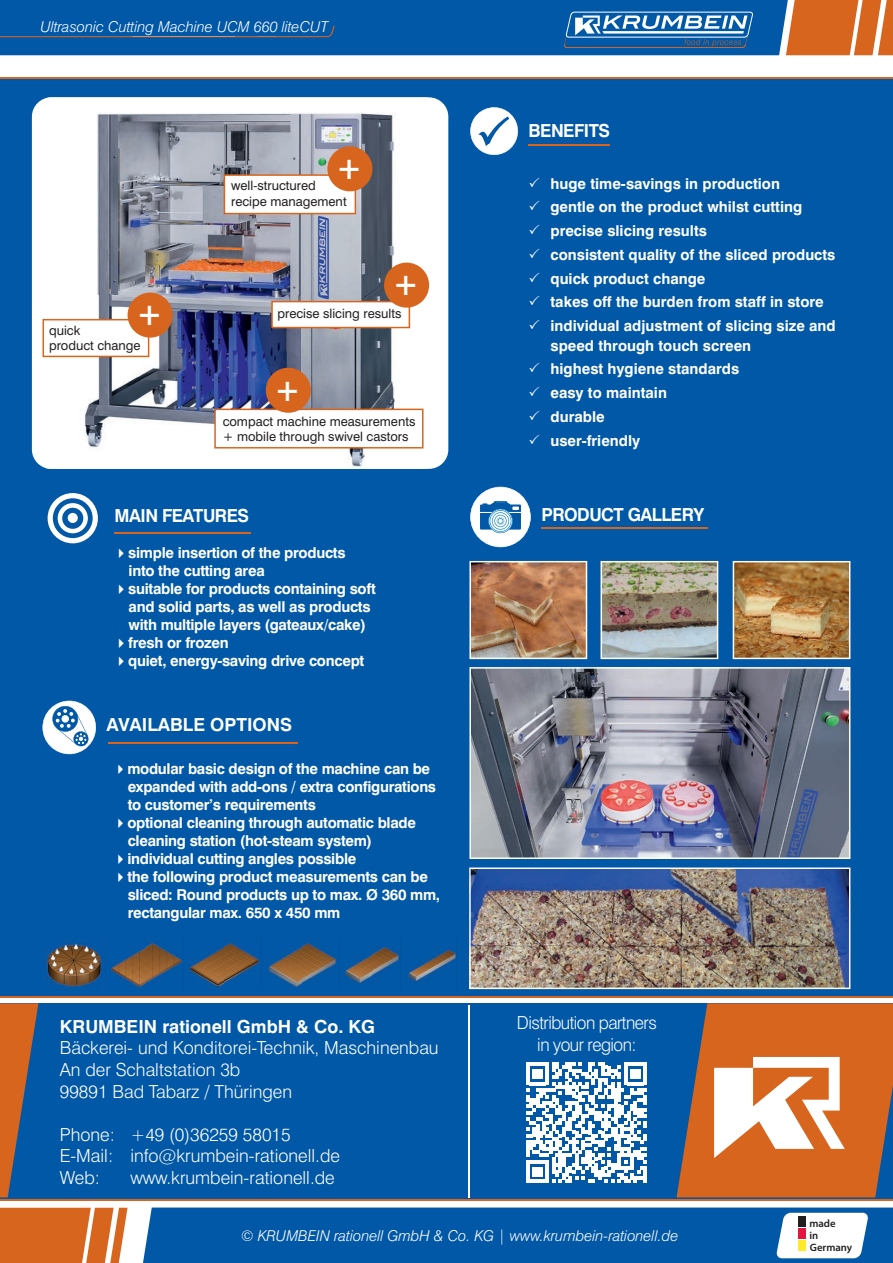
<style>
.page{position:relative;width:893px;height:1263px;background:#fff}
.page>*{position:absolute;margin:0;border:0;box-sizing:border-box;transform-origin:0 0}
.t1{font:italic 700 32.1px "Swiss 721 BT";color:#fff}
.t2{font:300 18px/21.6px "Swiss 721 BT";color:#fff}
.t3{font:700 18px "Swiss 721 BT";color:#fff}
.t4{font:700 18px "Swiss 721 BT";letter-spacing:-.03em;color:#fff;scale:.96 1}
.t5{font:300 18px/21.6px "Swiss 721 BT";letter-spacing:-.03em;color:#fff;text-align:center;scale:.96 1}
.t6{font:700 15px/18px "Swiss 721 BT";letter-spacing:-.02em;color:#fff}
.t7{font:700 15px/23.7px "Swiss 721 BT";color:#fff}
.t8{font:italic 300 15px "Swiss 721 BT";color:#fff}
.t9{font:12.9px/15.5px "Swiss 721 BT";color:#231f20}
.t10{font:600 10.65px/12px "Myriad Pro";color:#231f20}
</style>
<div class="page">
<hr style="left:0;top:78px;width:893px;height:1px;background:#d8651e">
<div style="left:0;top:79px;width:893px;height:919px;background:#0158a6"></div>
<svg style="left:470px;top:107px;width:48px;height:48px"></svg>
<svg style="left:0;top:1208px;width:128px;height:55px;background:#dc7637"></svg>
<svg style="left:143px;top:1207px;width:750px;height:56px;background:#1a68af"></svg>
<div style="left:798px;top:1216px;width:8px;height:11px;background:#231f20"></div>
<div style="left:798px;top:1228px;width:8px;height:11px;background:#e2173d"></div>
<div style="left:798px;top:1240px;width:8px;height:11px;background:#ffea2a"></div>
<hr style="left:0;top:996px;width:893px;height:2px;background:#d8651e">
<hr style="left:0;top:1199px;width:893px;height:2px;background:#d8651e">
<div style="left:32px;top:97px;width:416px;height:372px;background:#fff;border-radius:19px"></div>
<img style="left:45px;top:97px;width:383px;height:372px">
<svg style="left:43px;top:319px;width:106px;height:38px"></svg>
<div style="left:128px;top:293px;width:45px;height:45px;background:#d8651e;border-radius:50%"></div>
<svg style="left:214px;top:409px;width:209px;height:39px"></svg>
<svg style="left:271px;top:301px;width:139px;height:27px"></svg>
<svg style="left:224px;top:174px;width:132px;height:40px"></svg>
<div style="left:266px;top:368px;width:45px;height:45px;background:#d8651e;border-radius:50%"></div>
<div style="left:384px;top:263px;width:45px;height:45px;background:#d8651e;border-radius:50%"></div>
<img style="left:469px;top:561px;width:118px;height:98px">
<img style="left:601px;top:561px;width:117px;height:98px">
<svg style="left:733px;top:561px;width:117px;height:98px;background:#b1854f"></svg>
<img style="left:469px;top:867px;width:381px;height:122px">
<img style="left:469px;top:667px;width:381px;height:192px">
<div style="left:327px;top:146px;width:45px;height:45px;background:#d8651e;border-radius:50%"></div>
<img style="left:43px;top:939px;width:61px;height:48px">
<img style="left:111px;top:940px;width:71px;height:48px">
<img style="left:188px;top:943px;width:72px;height:44px">
<img style="left:266px;top:939px;width:72px;height:48px">
<img style="left:344px;top:939px;width:57px;height:49px">
<img style="left:406px;top:950px;width:50px;height:33px">
<div style="left:0;top:1003px;width:893px;height:196px;background:#0158a6"></div>
<svg style="left:0;top:1003px;width:38px;height:194px"></svg>
<svg style="left:677px;top:1003px;width:216px;height:194px;background:#ca7f53"></svg>
<svg style="left:526px;top:1062px;width:121px;height:121px"></svg>
<hr style="left:644px;top:1167px;width:3px;height:16px;background:#fff">
<hr style="left:469px;top:1005px;width:1px;height:192px;background:#fff">
<hr style="left:529px;top:144px;width:81px;height:2px;background:#d8651e">
<svg style="left:47px;top:493px;width:51px;height:51px"></svg>
<div style="left:48px;top:493px;width:50px;height:50px;background:#fff;border-radius:50%"></div>
<svg style="left:53px;top:498px;width:40px;height:40px"></svg>
<svg style="left:58px;top:503px;width:30px;height:30px"></svg>
<div style="left:62px;top:508px;width:21px;height:21px;background:#0158a6;border-radius:50%"></div>
<div style="left:68px;top:513px;width:10px;height:10px;background:#fff;border-radius:50%"></div>
<hr style="left:114px;top:532px;width:136px;height:2px;background:#d8651e">
<svg style="left:470px;top:487px;width:61px;height:60px"></svg>
<hr style="left:542px;top:528px;width:166px;height:1px;background:#d8651e">
<svg style="left:43px;top:701px;width:53px;height:53px"></svg>
<hr style="left:108px;top:743px;width:190px;height:1px;background:#d8651e">
<svg style="left:0;top:0;width:893px;height:55px;background:#28629b"></svg>
<p class="t8" style="left:40px;top:17px;width:290px">Ultrasonic Cutting Machine UCM 660 liteCUT</p>
<h1 class="t1" style="left:136px;top:294px;width:28px">+</h1>
<p class="t9" style="left:49px;top:322px;width:93px">quick<br>product change</p>
<h1 class="t1" style="left:336px;top:148px;width:28px">+</h1>
<p class="t9" style="left:231px;top:178px;width:117px">well-structured recipe management</p>
<h1 class="t1" style="left:393px;top:264px;width:28px">+</h1>
<p class="t9" style="left:277px;top:306px;width:126px">precise slicing results</p>
<h1 class="t1" style="left:274px;top:369px;width:28px">+</h1>
<p class="t9" style="left:223px;top:413px;width:194px">compact machine measurements + mobile through swivel castors</p>
<p class="t4" style="left:529px;top:120px;width:86px">BENEFITS</p>
<p class="t7" style="left:550px;top:171px;width:287px">huge time-savings in production<br>gentle on the product whilst cutting precise slicing results<br>consistent quality of the sliced products quick product change<br>takes off the burden from staff in store individual adjustment of slicing size and</p>
<p class="t7" style="left:550px;top:333px;width:202px">speed through touch screen highest hygiene standards easy to maintain<br>durable<br>user-friendly</p>
<p class="t4" style="left:115px;top:505px;width:141px">MAIN FEATURES</p>
<p class="t4" style="left:541px;top:504px;width:171px">PRODUCT GALLERY</p>
<p class="t6" style="left:129px;top:544px;width:219px;text-indent:-15px">✔simple insertion of the products into the cutting area</p>
<p class="t6" style="left:129px;top:580px;width:249px;text-indent:-15px">✔suitable for products containing soft and solid parts, as well as products with multiple layers (gateaux/cake)</p>
<p class="t6" style="left:114px;top:634px;width:117px">✔fresh or frozen</p>
<p class="t6" style="left:114px;top:652px;width:252px">✔quiet, energy-saving drive concept</p>
<p class="t3" style="left:107px;top:713px;width:187px">AVAILABLE OPTIONS</p>
<p class="t6" style="left:128px;top:759px;width:310px;text-indent:-15px">✔modular basic design of the machine can be expanded with add-ons / extra configurations to customer’s requirements</p>
<p class="t6" style="left:128px;top:813px;width:290px;text-indent:-15px">✔optional cleaning through automatic blade cleaning station (hot-steam system)</p>
<p class="t6" style="left:113px;top:849px;width:245px">✔individual cutting angles possible</p>
<p class="t6" style="left:128px;top:867px;width:314px;text-indent:-15px">✔the following product measurements can be sliced: Round products up to max. Ø 360 mm, rectangular max. 650 x 450 mm</p>
<p class="t3" style="left:60px;top:1015px;width:317px">KRUMBEIN rationell GmbH &amp; Co. KG</p>
<p class="t2" style="left:60px;top:1037px;width:380px">Bäckerei- und Konditorei-Technik, Maschinenbau<br>An der Schaltstation 3b<br>99891 Bad Tabarz / Thüringen</p>
<p class="t2" style="left:60px;top:1123px;width:282px">Phone: +49 (0)36259 58015<br>E-Mail: info@krumbein-rationell.de<br>Web:</p>
<p class="t2" style="left:130px;top:1166px;width:206px">www.krumbein-rationell.de</p>
<p class="t5" style="left:517px;top:1012px;width:147px">Distribution partners in your region:</p>
<p class="t8" style="left:241px;top:1226px;width:439px">© KRUMBEIN rationell GmbH &amp; Co. KG | www.krumbein-rationell.de</p>
<p class="t10" style="left:809px;top:1217px;width:44px">made<br>in<br>Germany</p>
</div>
